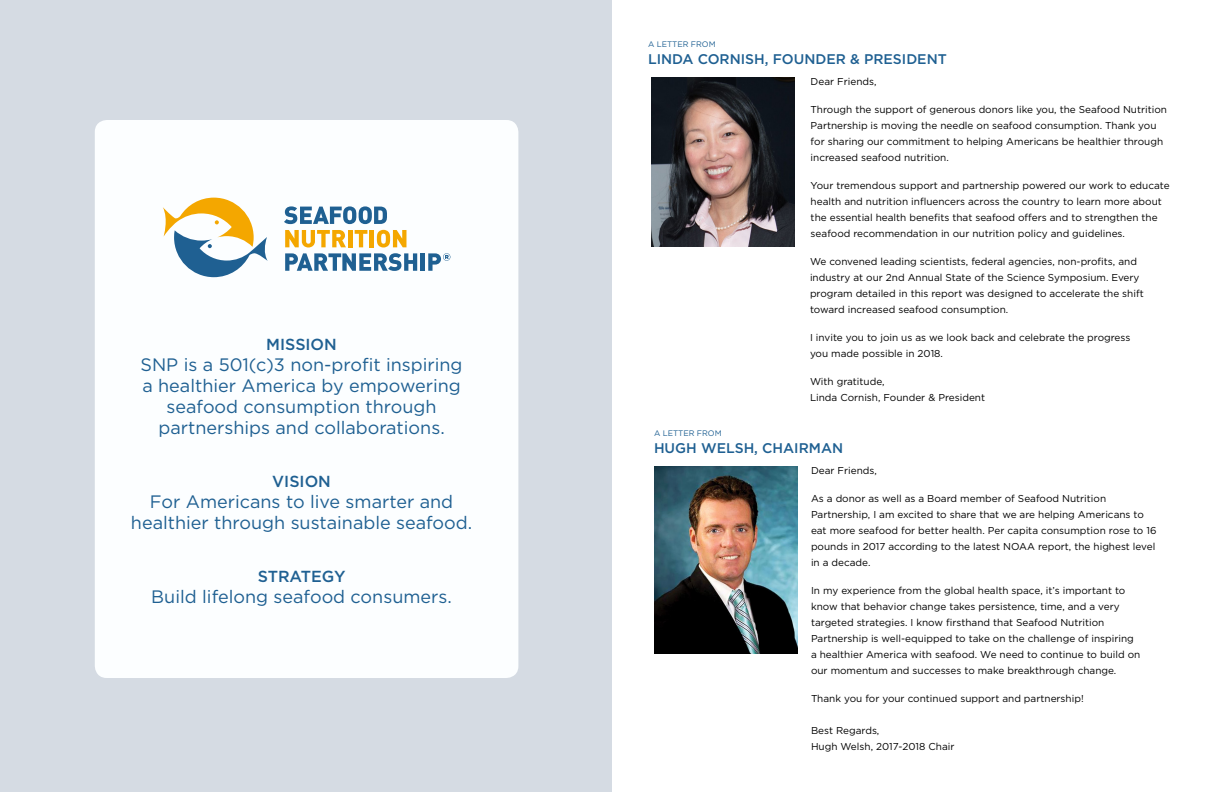
<style>
.page{position:relative;width:1224px;height:792px;background:#fff}
.page>*{position:absolute;margin:0;border:0;box-sizing:border-box;transform-origin:0 0}
.t1{font:18px/21px "Gotham";color:#1f6092;text-align:center}
.t2{font:500 16px "Gotham";color:#1f6092}
.t3{font:500 14px "Gotham";color:#1f6092}
.t4{font:10px/16px "Gotham";color:#000}
.t5{font:8px "Gotham";color:#1f6092}
</style>
<div class="page">
<div style="left:0;top:0;width:612px;height:792px;background:#d5dbe3"></div>
<div style="left:95px;top:120px;width:423px;height:558px;background:#fcfeff;border-radius:12px"></div>
<img style="left:654px;top:466px;width:144px;height:188px">
<img style="left:651px;top:77px;width:144px;height:170px">
<svg style="left:284px;top:206px;width:103px;height:18px"></svg>
<svg style="left:285px;top:230px;width:132px;height:41px"></svg>
<hr style="left:421px;top:253px;width:4px;height:18px;background:#1f6092">
<svg style="left:163px;top:198px;width:105px;height:79px"></svg>
<svg style="left:428px;top:253px;width:22px;height:18px"></svg>
<h2 class="t2" style="left:266px;top:334px;width:72px">MISSION</h2>
<h1 class="t1" style="left:141px;top:354px;width:324px">SNP is a 501(c)3 non-profit inspiring a healthier America by empowering seafood consumption through partnerships and collaborations.</h1>
<h2 class="t2" style="left:272px;top:471px;width:60px">VISION</h2>
<h1 class="t1" style="left:131px;top:491px;width:343px">For Americans to live smarter and healthier through sustainable seafood.</h1>
<h2 class="t2" style="left:258px;top:566px;width:89px">STRATEGY</h2>
<h1 class="t1" style="left:151px;top:586px;width:302px">Build lifelong seafood consumers.</h1>
<p class="t5" style="left:648px;top:39px;width:69px">A LETTER FROM</p>
<h3 class="t3" style="left:648px;top:50px;width:300px">LINDA CORNISH, FOUNDER &amp; PRESIDENT</h3>
<p class="t4" style="left:811px;top:73px;width:67px">Dear Friends,</p>
<p class="t4" style="left:811px;top:101px;width:358px">Through the support of generous donors like you, the Seafood Nutrition Partnership is moving the needle on seafood consumption. Thank you for sharing our commitment to helping Americans be healthier through increased seafood nutrition.</p>
<p class="t4" style="left:811px;top:177px;width:361px">Your tremendous support and partnership powered our work to educate health and nutrition influencers across the country to learn more about the essential health benefits that seafood offers and to strengthen the seafood recommendation in our nutrition policy and guidelines.</p>
<p class="t4" style="left:810px;top:253px;width:335px">We convened leading scientists, federal agencies, non-profits, and industry at our 2nd Annual State of the Science Symposium. Every program detailed in this report was designed to accelerate the shift toward increased seafood consumption.</p>
<p class="t4" style="left:810px;top:329px;width:322px">I invite you to join us as we look back and celebrate the progress you made possible in 2018.</p>
<p class="t4" style="left:810px;top:373px;width:177px">With gratitude,<br>Linda Cornish, Founder &amp; President</p>
<p class="t5" style="left:654px;top:428px;width:69px">A LETTER FROM</p>
<h3 class="t3" style="left:654px;top:439px;width:191px">HUGH WELSH, CHAIRMAN</h3>
<p class="t4" style="left:811px;top:462px;width:67px">Dear Friends,</p>
<p class="t4" style="left:811px;top:490px;width:347px">As a donor as well as a Board member of Seafood Nutrition Partnership, I am excited to share that we are helping Americans to eat more seafood for better health. Per capita consumption rose to 16 pounds in 2017 according to the latest NOAA report, the highest level in a decade.</p>
<p class="t4" style="left:811px;top:582px;width:331px">In my experience from the global health space, it’s important to know that behavior change takes persistence, time, and a very targeted strategies. I know firsthand that Seafood Nutrition Partnership is well-equipped to take on the challenge of inspiring a healthier America with seafood. We need to continue to build on our momentum and successes to make breakthrough change.</p>
<p class="t4" style="left:811px;top:690px;width:274px">Thank you for your continued support and partnership!</p>
<p class="t4" style="left:811px;top:722px;width:145px">Best Regards,<br>Hugh Welsh, 2017-2018 Chair</p>
</div>
